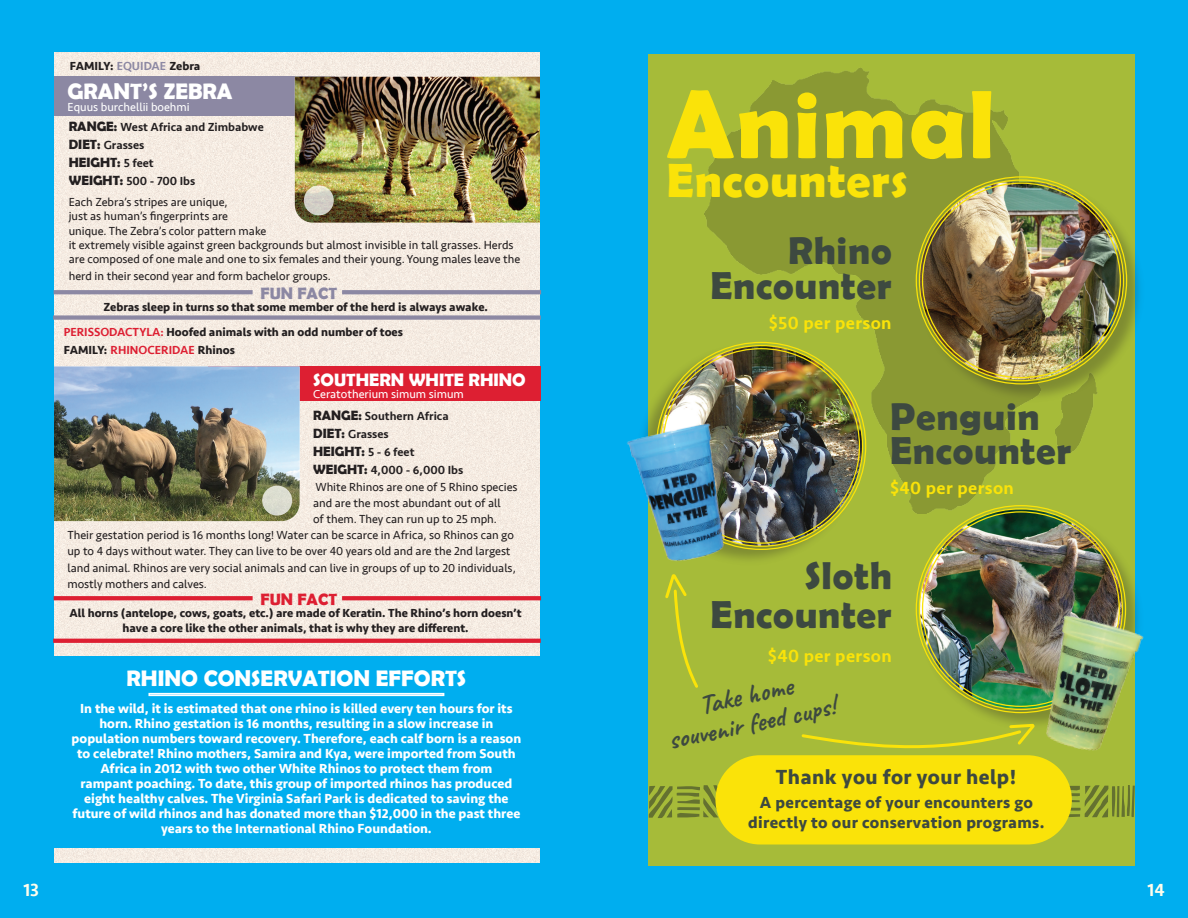
<style>
.page{position:relative;width:1188px;height:918px;background:#00aeef}
.page>*{position:absolute;margin:0;border:0;box-sizing:border-box;transform-origin:0 0}
.t1{font:700 97.5px "Berlin Sans FB Demi";letter-spacing:.02em;color:#fae309}
.t2{font:700 48px "Berlin Sans FB Demi";letter-spacing:.02em;color:#fae309}
.t3{font:700 39px/34.5px "Berlin Sans FB Demi";letter-spacing:.02em;color:#3d4940;text-align:right}
.t4{font:700 27px/28.5px "Caveat";color:#3d4940;text-align:center}
.t5{font:700 22.5px "Berlin Sans FB Demi";color:#fff}
.t6{font:700 21px "Seravek";letter-spacing:.02em;color:#3d4940}
.t7{font:500 18px "Seravek";letter-spacing:.02em;color:#fae309}
.t8{font:700 18px "Berlin Sans FB Demi";color:#fff}
.t9{font:500 18px "Seravek";color:#fffdec}
.t10{font:700 16.5px/19.5px "Seravek";letter-spacing:.02em;color:#3d4940;text-align:center}
.t11{font:700 16.5px "Berlin Sans FB Demi";color:#8c88a3}
.t12{font:700 16.5px "Berlin Sans FB Demi";color:#dd1f32}
.t13{font:700 13.5px/15px "Seravek";color:#fff;text-align:center}
.t14{font:700 13.5px "Berlin Sans FB Demi";color:#231f20}
.t15{font:12px/14.4px "Seravek";color:#231f20}
.t16{font:700 12px/18px "Seravek";color:#231f20}
.t17{font:500 12px/18px "Seravek";color:#231f20}
.t18{font:12px "Seravek";color:#fff}
.s1{font-weight:500;color:#8c88a3}
.s2{font-family:"Berlin Sans FB Demi";font-weight:700;font-size:13.5px}
.s3{font-family:"Seravek";font-weight:500;font-size:12px}
.s4{font-weight:500}
.s5{font-weight:500;color:#dd1f32}
</style>
<div class="page">
<img style="left:54px;top:53px;width:486px;height:810px">
<div style="left:54px;top:77px;width:281px;height:39px;background:#8c88a3"></div>
<img style="left:295px;top:77px;width:245px;height:146px">
<svg style="left:53px;top:315px;width:488px;height:5px;background:#9b96ac"></svg>
<svg style="left:53px;top:639px;width:488px;height:4px;background:#dd2436"></svg>
<div style="left:208px;top:366px;width:333px;height:35px;background:#dd1f32"></div>
<img style="left:54px;top:366px;width:246px;height:155px">
<div style="left:48px;top:656px;width:492px;height:191px;background:#00aeef"></div>
<div style="left:148px;top:693px;width:296px;height:3px;border:2px solid #fff"></div>
<div style="left:342px;top:290px;width:199px;height:4px;background:#8c88a3;border:2px solid #8c88a3"></div>
<div style="left:54px;top:290px;width:199px;height:4px;background:#8c88a3;border:2px solid #8c88a3"></div>
<svg style="left:342px;top:596px;width:199px;height:4px"></svg>
<svg style="left:54px;top:596px;width:199px;height:4px"></svg>
<svg style="left:304px;top:185px;width:30px;height:30px"></svg>
<div style="left:262px;top:486px;width:30px;height:30px;background:#dbdccf;border-radius:50%"></div>
<div style="left:648px;top:54px;width:487px;height:812px;background:#a6bb39"></div>
<img style="left:704px;top:68px;width:389px;height:445px">
<div style="left:918px;top:179px;width:228px;height:224px;background:#231f20;opacity:.3"></div>
<img style="left:919px;top:182px;width:205px;height:197px">
<div style="left:636px;top:343px;width:226px;height:224px;background:#231f20;opacity:.3"></div>
<img style="left:660px;top:346px;width:203px;height:200px">
<div style="left:918px;top:508px;width:227px;height:224px;background:#231f20;opacity:.3"></div>
<img style="left:919px;top:509px;width:203px;height:199px">
<svg style="left:649px;top:785px;width:486px;height:33px"></svg>
<div style="left:715px;top:755px;width:357px;height:90px;background:#fae309;border-radius:45px"></div>
<img style="left:627px;top:413px;width:129px;height:154px">
<img style="left:1017px;top:603px;width:128px;height:168px">
<svg style="left:665px;top:574px;width:33px;height:114px"></svg>
<svg style="left:800px;top:722px;width:237px;height:35px"></svg>
<p class="t16" style="left:70px;top:56px;width:132px">FAMILY: <span class="s1">EQUIDAE</span> Zebra</p>
<h3 class="t5" style="left:68px;top:78px;width:166px">GRANT’S ZEBRA</h3>
<p class="t18" style="left:68px;top:98px;width:124px">Equus burchellii boehmi</p>
<p class="t17" style="left:69px;top:119px;width:197px"><span class="s2">RANGE:</span> West Africa and Zimbabwe<br><span class="s2">DIET:</span> Grasses</p>
<p class="t14" style="left:69px;top:155px;width:87px">HEIGHT: <span class="s3">5 feet</span></p>
<p class="t15" style="left:69px;top:171px;width:160px;line-height:20.4px"><span class="s2">WEIGHT:</span> <span class="s4">500 - 700 Ibs<br></span>Each Zebra’s stripes are unique,</p>
<p class="t15" style="left:69px;top:209px;width:453px">just as human’s fingerprints are<br>unique. The Zebra’s color pattern make<br>it extremely visible against green backgrounds but almost invisible in tall grasses. Herds are composed of one male and one to six females and their young. Young males leave the</p>
<p class="t15" style="left:69px;top:268px;width:264px">herd in their second year and form bachelor groups.</p>
<p class="t16" style="left:103px;top:297px;width:386px">Zebras sleep in turns so that some member of the herd is always awake.</p>
<h3 class="t11" style="left:261px;top:283px;width:78px">FUN FACT</h3>
<p class="t16" style="left:64px;top:323px;width:341px"><span class="s5">PERISSODACTYLA:</span> Hoofed animals with an odd number of toes<br>FAMILY: <span class="s5">RHINOCERIDAE</span> Rhinos</p>
<h3 class="t8" style="left:313px;top:369px;width:214px">SOUTHERN WHITE RHINO</h3>
<p class="t18" style="left:313px;top:384px;width:152px">Ceratotherium simum simum</p>
<p class="t17" style="left:313px;top:407px;width:137px"><span class="s2">RANGE:</span> Southern Africa<br><span class="s2">DIET:</span> Grasses</p>
<p class="t14" style="left:313px;top:444px;width:103px">HEIGHT: <span class="s3">5 - 6 feet</span></p>
<p class="t17" style="left:313px;top:461px;width:152px"><span class="s2">WEIGHT:</span> 4,000 - 6,000 Ibs</p>
<p class="t15" style="left:315px;top:479px;width:204px">White Rhinos are one of 5 Rhino species</p>
<p class="t15" style="left:313px;top:496px;width:189px">and are the most abundant out of all</p>
<p class="t15" style="left:313px;top:512px;width:185px">of them. They can run up to 25 mph.</p>
<p class="t15" style="left:67px;top:528px;width:448px">Their gestation period is 16 months long! Water can be scarce in Africa, so Rhinos can go</p>
<p class="t15" style="left:67px;top:544px;width:445px">up to 4 days without water. They can live to be over 40 years old and are the 2nd largest</p>
<p class="t15" style="left:67px;top:560px;width:450px">land animal. Rhinos are very social animals and can live in groups of up to 20 individuals,</p>
<p class="t15" style="left:67px;top:577px;width:141px">mostly mothers and calves.</p>
<h3 class="t12" style="left:261px;top:590px;width:78px">FUN FACT</h3>
<p class="t16" style="left:70px;top:606px;width:454px;line-height:14.4px;text-align:center">All horns (antelope, cows, goats, etc.) are made of Keratin. The Rhino’s horn doesn’t have a core like the other animals, that is why they are different.</p>
<h3 class="t5" style="left:127px;top:665px;width:341px">RHINO CONSERVATION EFFORTS</h3>
<p class="t13" style="left:72px;top:701px;width:451px">In the wild, it is estimated that one rhino is killed every ten hours for its horn. Rhino gestation is 16 months, resulting in a slow increase in population numbers toward recovery. Therefore, each calf born is a reason to celebrate! Rhino mothers, Samira and Kya, were imported from South Africa in 2012 with two other White Rhinos to protect them from<br>rampant poaching. To date, this group of imported rhinos has produced eight healthy calves. The Virginia Safari Park is dedicated to saving the future of wild rhinos and has donated more than $12,000 in the past three years to the International Rhino Foundation.</p>
<h1 class="t1" style="left:667px;top:68px;width:329px">Animal</h1>
<h2 class="t2" style="left:667px;top:153px;width:243px">Encounters</h2>
<h3 class="t3" style="left:710px;top:233px;width:183px">Rhino<br>Encounter</h3>
<h3 class="t7" style="left:769px;top:311px;width:124px">$50 per person</h3>
<h3 class="t3" style="left:890px;top:398px;width:183px;text-align:left">Penguin<br>Encounter</h3>
<h3 class="t7" style="left:890px;top:477px;width:125px">$40 per person</h3>
<h3 class="t3" style="left:711px;top:555px;width:183px;line-height:39px">Sloth<br>Encounter</h3>
<h3 class="t7" style="left:768px;top:644px;width:125px">$40 per person</h3>
<h3 class="t4" style="left:660px;top:699px;width:171px;rotate:-12deg">Take home souvenir feed cups!</h3>
<h3 class="t6" style="left:776px;top:760px;width:242px">Thank you for your help!</h3>
<h3 class="t10" style="left:748px;top:793px;width:298px">A percentage of your encounters go directly to our conservation programs.</h3>
<h3 class="t9" style="left:23px;top:878px;width:17px">13</h3>
<h3 class="t9" style="left:1148px;top:878px;width:19px">14</h3>
</div>
